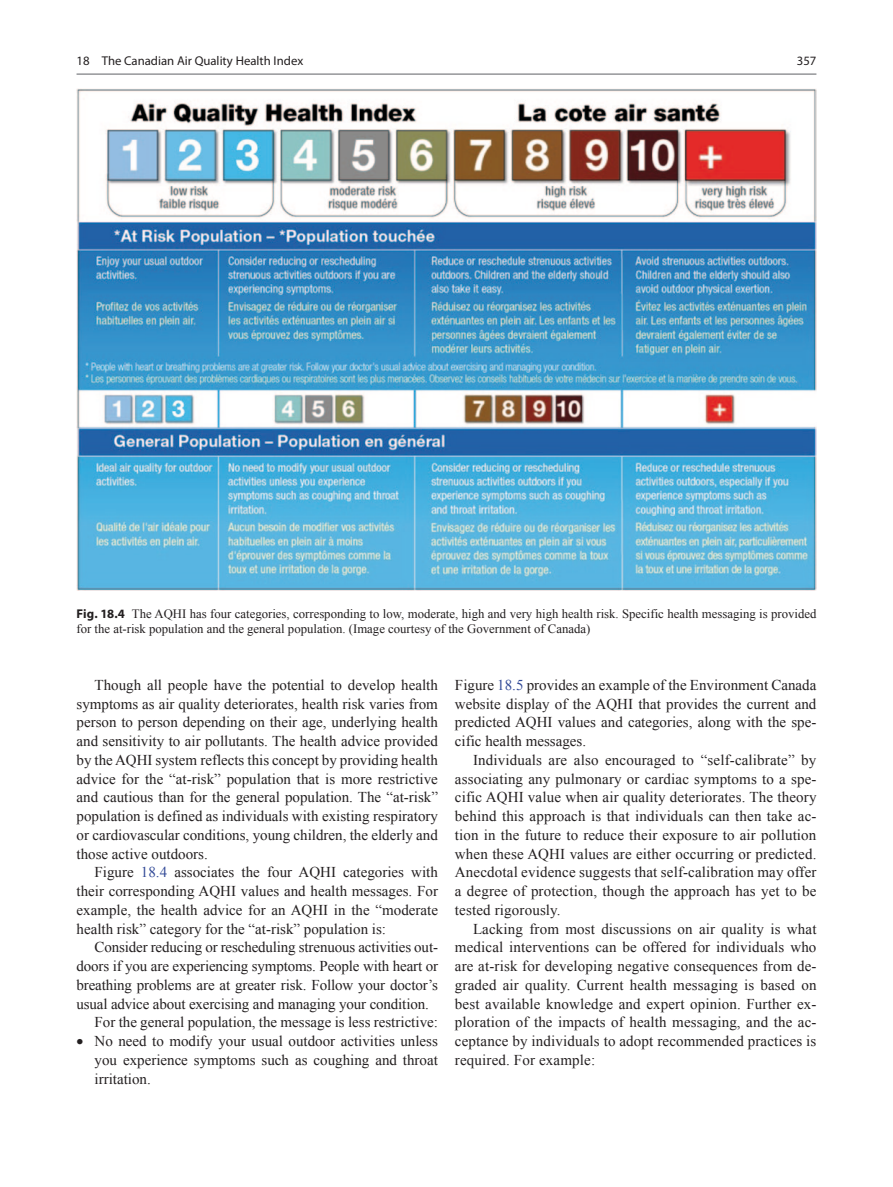
<style>
.page{position:relative;width:893px;height:1187px;background:#fff}
.page>*{position:absolute;margin:0;border:0;box-sizing:border-box;transform-origin:0 0}
.t1{font:15px/18.8px "Times New Roman";color:#231f20;text-align:justify}
.t2{font:12.75px/15px "Times New Roman";color:#231f20}
.t3{font:12.75px "Myriad Pro";color:#231f20}
.s1{font-family:"Myriad Pro";font-weight:700}
.s2{color:#324a97}
</style>
<div class="page">
<hr style="left:77px;top:73px;width:739px;height:2px;background:#949699">
<img style="left:77px;top:88px;width:739px;height:503px">
<p class="t3" style="left:77px;top:53px;width:228px">18 The Canadian Air Quality Health Index</p>
<p class="t3" style="left:797px;top:53px;width:21px">357</p>
<p class="t2" style="left:77px;top:605px;width:741px"><span class="s1">Fig. 18.4</span> The AQHI has four categories, corresponding to low, moderate, high and very high health risk. Specific health messaging is provided for the at-risk population and the general population. (Image courtesy of the Government of Canada)</p>
<p class="t1" style="left:77px;top:675px;width:363px;text-indent:18px">Though all people have the potential to develop health symptoms as air quality deteriorates, health risk varies from person to person depending on their age, underlying health and sensitivity to air pollutants. The health advice provided by the AQHI system reflects this concept by providing health advice for the “at-risk” population that is more restrictive and cautious than for the general population. The “at-risk” population is defined as individuals with existing respiratory or cardiovascular conditions, young children, the elderly and those active outdoors.</p>
<p class="t1" style="left:77px;top:862px;width:363px;text-indent:18px">Figure <span class="s2">18.4</span> associates the four AQHI categories with their corresponding AQHI values and health messages. For example, the health advice for an AQHI in the “moderate health risk” category for the “at-risk” population is:</p>
<p class="t1" style="left:95px;top:937px;width:345px">Consider reducing or rescheduling strenuous activities out-</p>
<p class="t1" style="left:77px;top:956px;width:363px">doors if you are experiencing symptoms. People with heart or</p>
<p class="t1" style="left:77px;top:975px;width:363px">breathing problems are at greater risk. Follow your doctor’s</p>
<p class="t1" style="left:77px;top:994px;width:354px">usual advice about exercising and managing your condition.</p>
<p class="t1" style="left:95px;top:1012px;width:345px">For the general population, the message is less restrictive:</p>
<p class="t1" style="left:95px;top:1031px;width:345px;text-indent:-18px">• No need to modify your usual outdoor activities unless you experience symptoms such as coughing and throat irritation.</p>
<p class="t1" style="left:455px;top:675px;width:363px">Figure <span class="s2">18.5</span> provides an example of the Environment Canada website display of the AQHI that provides the current and predicted AQHI values and categories, along with the spe&shy;cific health messages.</p>
<p class="t1" style="left:455px;top:750px;width:363px;text-indent:18px">Individuals are also encouraged to “self-calibrate” by associating any pulmonary or cardiac symptoms to a spe&shy;cific AQHI value when air quality deteriorates. The theory behind this approach is that individuals can then take ac&shy;tion in the future to reduce their exposure to air pollution when these AQHI values are either occurring or predicted.<br>Anecdotal evidence suggests that self-calibration may offer a degree of protection, though the approach has yet to be tested rigorously.</p>
<p class="t1" style="left:455px;top:919px;width:363px;text-indent:18px">Lacking from most discussions on air quality is what medical interventions can be offered for individuals who are at-risk for developing negative consequences from de&shy;graded air quality. Current health messaging is based on best available knowledge and expert opinion. Further ex&shy;ploration of the impacts of health messaging, and the ac&shy;ceptance by individuals to adopt recommended practices is required. For example:</p>
</div>
